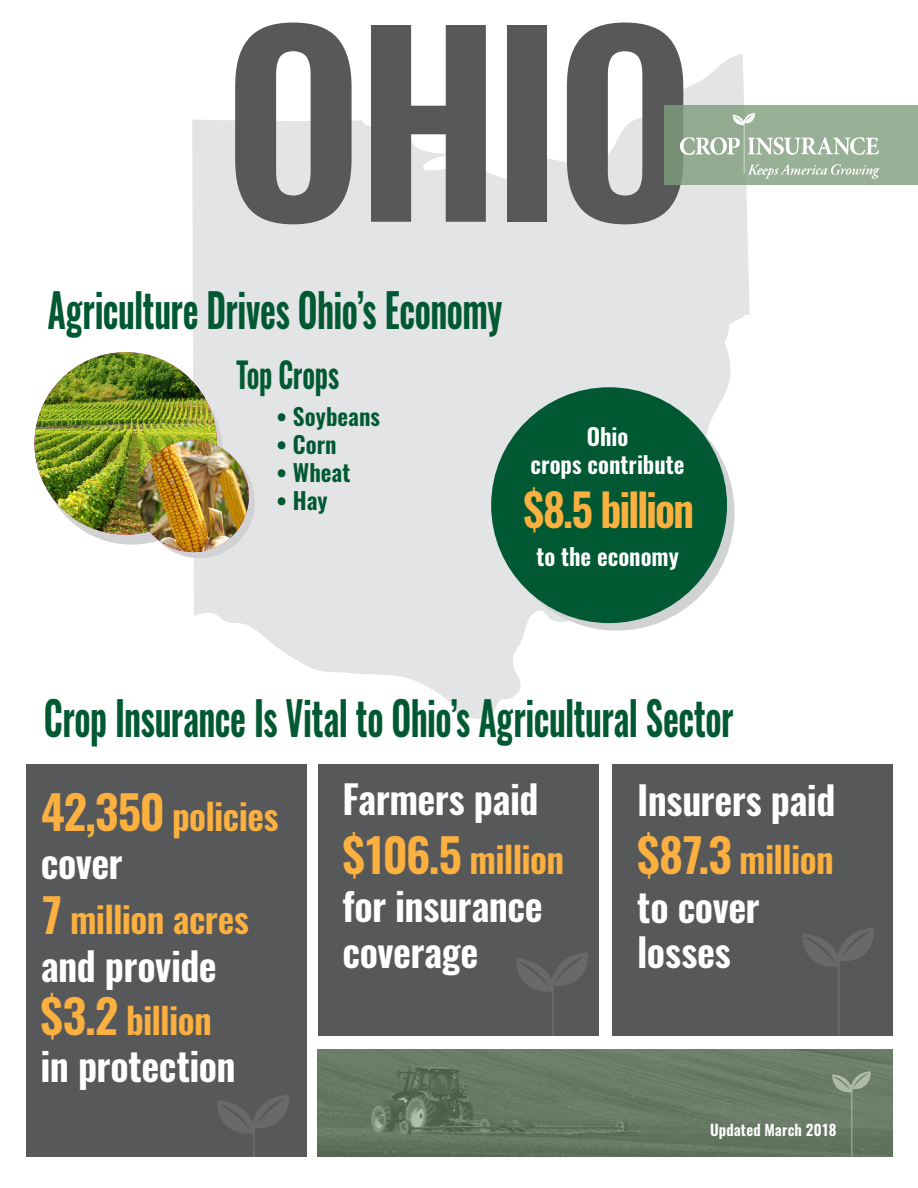
<style>
.page{position:relative;width:918px;height:1188px;background:#fff}
.page>*{position:absolute;margin:0;border:0;box-sizing:border-box;transform-origin:0 0}
.State{font:600 243px "Oswald";color:#57585a}
.Agriculture_Drives{font:600 46.5px "Oswald";letter-spacing:-.015em;color:#005932;scale:.74 1}
.t1{font:600 45px "Oswald";letter-spacing:-.05em;color:#fbb03f;scale:.95 1}
.t2{font:600 39px "Oswald";letter-spacing:-.015em;color:#fff}
.t3{font:600 36px "Oswald";letter-spacing:-.015em;color:#fbb03f}
.t4{font:600 35.1px "Oswald";letter-spacing:-.015em;color:#005932;scale:.77 1}
.t5{font:600 23.25px "Oswald";color:#fff}
.t6{font:600 23.25px "Oswald";color:#005932}
.t7{font:600 15px "Oswald";letter-spacing:.005em;color:#fff}
.s1{font-size:46.5px}
</style>
<div class="page">
<svg style="left:192px;top:54px;width:558px;height:665px;fill:#e3e4e6"></svg>
<img style="left:318px;top:1050px;width:574px;height:107px">
<div style="left:40px;top:362px;width:183px;height:183px;background:#d1d2d4;border-radius:50%"></div>
<img style="left:34px;top:352px;width:183px;height:183px;border-radius:91px">
<div style="left:143px;top:446px;width:112px;height:112px;background:#d1d2d4;border-radius:50%"></div>
<img style="left:137px;top:440px;width:112px;height:112px;border-radius:56px">
<div style="left:499px;top:395px;width:236px;height:236px;background:#d1d2d4;border-radius:50%"></div>
<div style="left:491px;top:387px;width:236px;height:236px;background:#005932;border-radius:50%"></div>
<div style="left:26px;top:765px;width:281px;height:392px;background:#57585a"></div>
<svg style="left:217px;top:1095px;width:72px;height:62px"></svg>
<div style="left:318px;top:765px;width:281px;height:271px;background:#57585a"></div>
<svg style="left:516px;top:953px;width:72px;height:83px"></svg>
<div style="left:612px;top:765px;width:280px;height:271px;background:#57585a"></div>
<svg style="left:802px;top:928px;width:72px;height:108px"></svg>
<img style="left:832px;top:1071px;width:39px;height:86px">
<div style="left:664px;top:105px;width:254px;height:80px;background:#98b096"></div>
<svg style="left:680px;top:113px;width:200px;height:66px"></svg>
<p class="State" style="left:224px;top:-47px;width:473px">OHIO</p>
<p class="Agriculture_Drives" style="left:48px;top:278px;width:616px">Agriculture Drives Ohio’s Economy</p>
<p class="t4" style="left:237px;top:350px;width:135px">Top Crops</p>
<p class="t6" style="left:277px;top:401px;width:105px">• Soybeans</p>
<p class="t6" style="left:277px;top:428px;width:62px">• Corn</p>
<p class="t6" style="left:277px;top:456px;width:75px">• Wheat</p>
<p class="t6" style="left:277px;top:484px;width:53px">• Hay</p>
<p class="t5" style="left:587px;top:421px;width:43px">Ohio</p>
<p class="t5" style="left:531px;top:448px;width:156px">crops contribute</p>
<p class="t1" style="left:524px;top:478px;width:181px">$8.5 billion</p>
<p class="t5" style="left:536px;top:541px;width:144px">to the economy</p>
<p class="Agriculture_Drives" style="left:44px;top:686px;width:933px">Crop Insurance Is Vital to Ohio’s Agricultural Sector</p>
<p class="t3" style="left:41px;top:791px;width:239px"><span class="s1">42,350</span> policies</p>
<p class="t2" style="left:41px;top:836px;width:83px">cover</p>
<p class="t3" style="left:41px;top:895px;width:210px"><span class="s1">7</span> million acres</p>
<p class="t2" style="left:41px;top:939px;width:178px">and provide</p>
<p class="t3" style="left:40px;top:995px;width:173px"><span class="s1">$3.2</span> billion</p>
<p class="t2" style="left:40px;top:1038px;width:197px">in protection</p>
<p class="t2" style="left:342px;top:772px;width:198px">Farmers paid</p>
<p class="t3" style="left:342px;top:835px;width:223px"><span class="s1">$106.5</span> million</p>
<p class="t2" style="left:342px;top:879px;width:202px">for insurance</p>
<p class="t2" style="left:342px;top:925px;width:137px">coverage</p>
<p class="t2" style="left:637px;top:773px;width:200px">Insurers paid</p>
<p class="t3" style="left:637px;top:835px;width:198px"><span class="s1">$87.3</span> million</p>
<p class="t2" style="left:637px;top:880px;width:124px">to cover</p>
<p class="t2" style="left:637px;top:925px;width:95px">losses</p>
<p class="t7" style="left:710px;top:1120px;width:128px">Updated March 2018</p>
</div>
